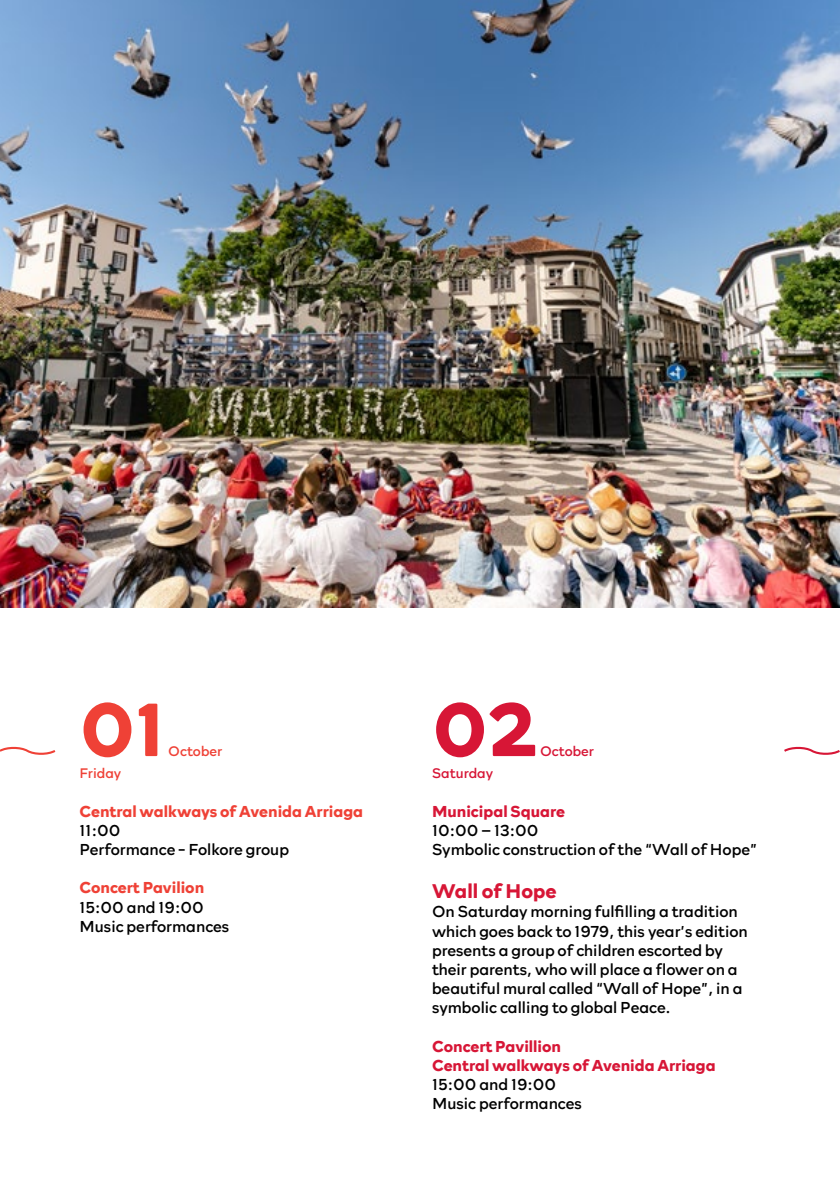
<style>
.page{position:relative;width:840px;height:1191px;background:#fff}
.page>*{position:absolute;margin:0;border:0;box-sizing:border-box;transform-origin:0 0}
.t1{font:700 76px "Rockford Sans";color:#ef4136}
.t2{font:700 76px "Rockford Sans";color:#d71636}
.t3{font:700 20px "Rockford Sans";color:#d71636}
.t4{font:16px/19.2px "Rockford Sans";color:#000}
.t5{font:700 16px/19.2px "Rockford Sans";color:#d71636}
.t6{font:700 16px "Rockford Sans";color:#ef4136}
.t7{font:14px "Rockford Sans";color:#d71636}
.t8{font:14px "Rockford Sans";color:#ef4136}
</style>
<div class="page">
<img style="left:0;top:0;width:839px;height:607px">
<hr style="left:839px;top:0;width:1px;height:1191px;background:#d71636">
<svg style="left:836px;top:277px;width:3px;height:11px"></svg>
<svg style="left:0;top:747px;width:56px;height:8px"></svg>
<svg style="left:784px;top:747px;width:55px;height:8px"></svg>
<h1 class="t1" style="left:79px;top:673px;width:88px">01</h1>
<p class="t8" style="left:168px;top:740px;width:55px">October</p>
<p class="t8" style="left:79px;top:762px;width:43px">Friday</p>
<p class="t6" style="left:79px;top:799px;width:285px">Central walkways of Avenida Arriaga</p>
<p class="t4" style="left:79px;top:819px;width:211px">11:00<br>Performance - Folkore group</p>
<p class="t6" style="left:79px;top:876px;width:126px">Concert Pavilion</p>
<p class="t4" style="left:79px;top:896px;width:151px">15:00 and 19:00<br>Music performances</p>
<h1 class="t2" style="left:432px;top:673px;width:107px">02</h1>
<p class="t7" style="left:540px;top:740px;width:55px">October</p>
<p class="t7" style="left:432px;top:762px;width:63px">Saturday</p>
<p class="t5" style="left:432px;top:800px;width:134px">Municipal Square</p>
<p class="t4" style="left:432px;top:819px;width:326px">10:00 – 13:00<br>Symbolic construction of the “Wall of Hope”</p>
<p class="t3" style="left:432px;top:876px;width:126px">Wall of Hope</p>
<p class="t4" style="left:432px;top:901px;width:317px">On Saturday morning fulfilling a tradition which goes back to 1979, this year’s edition presents a group of children escorted by their parents, who will place a flower on a beautiful mural called “Wall of Hope”, in a symbolic calling to global Peace.</p>
<p class="t5" style="left:432px;top:1035px;width:285px">Concert Pavillion<br>Central walkways of Avenida Arriaga</p>
<p class="t4" style="left:432px;top:1074px;width:151px">15:00 and 19:00<br>Music performances</p>
</div>
